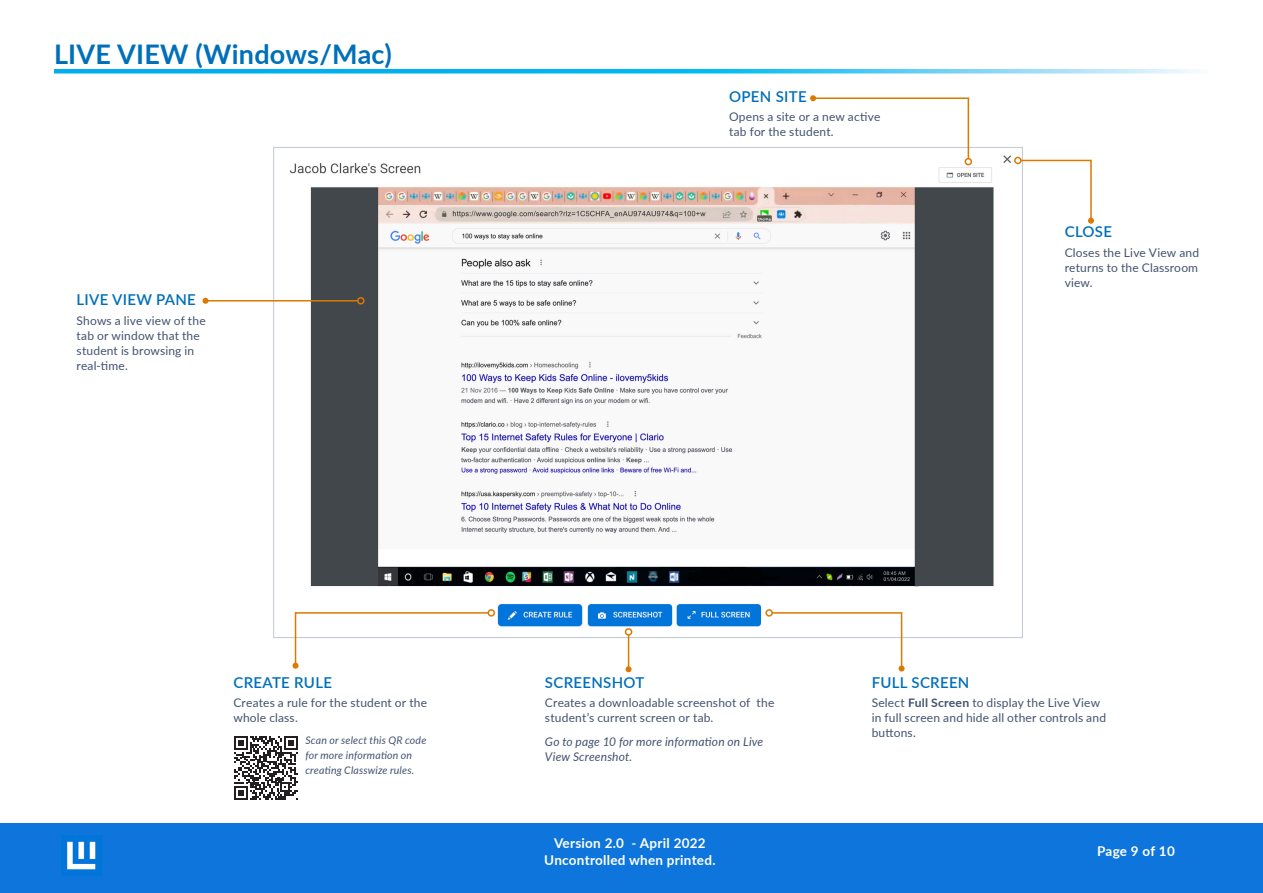
<style>
.page{position:relative;width:1263px;height:893px;background:#fff}
.page>*{position:absolute;margin:0;border:0;box-sizing:border-box;transform-origin:0 0}
.t1{font:700 27px "Lato";letter-spacing:.01em;color:#006fba}
.Box_Title_2{font:600 15px "Lato";letter-spacing:.02em;color:#006fba}
.t2{font:700 13.5px/16.2px "Lato";letter-spacing:.02em;color:#fff;text-align:center}
.Paragraph_1_-_Descri{font:12px/15px "Lato";letter-spacing:.015em;color:#42526e}
.Paragraph_1_-_Descri-2{font:italic 12px/15px "Lato";letter-spacing:.01em;color:#42526e}
.Paragraph_Style_2{font:italic 10.5px/15px "Lato";letter-spacing:.02em;color:#42526e}
.s1{font-weight:700;font-size:11.7px}
</style>
<div class="page">
<div style="left:0;top:824px;width:1263px;height:69px;background:#0d75db"></div>
<img style="left:62px;top:835px;width:40px;height:41px">
<img style="left:290px;top:155px;width:731px;height:481px">
<hr style="left:206px;top:300px;width:152px;height:2px;background:#db7901">
<svg style="left:202px;top:298px;width:6px;height:6px"></svg>
<div style="left:357px;top:297px;width:7px;height:8px;border:2px solid #db7901;border-radius:50%"></div>
<svg style="left:234px;top:736px;width:64px;height:64px"></svg>
<svg style="left:810px;top:95px;width:160px;height:65px"></svg>
<div style="left:964px;top:158px;width:8px;height:7px;border:2px solid #db7901;border-radius:50%"></div>
<svg style="left:771px;top:611px;width:133px;height:60px"></svg>
<div style="left:765px;top:609px;width:8px;height:8px;border:2px solid #db7901;border-radius:50%"></div>
<hr style="left:628px;top:635px;width:1px;height:34px;background:#db7901">
<svg style="left:626px;top:666px;width:6px;height:6px"></svg>
<div style="left:625px;top:628px;width:7px;height:8px;border:2px solid #db7901;border-radius:50%"></div>
<svg style="left:292px;top:611px;width:198px;height:58px"></svg>
<div style="left:488px;top:609px;width:7px;height:8px;border:2px solid #db7901;border-radius:50%"></div>
<div style="left:1014px;top:157px;width:8px;height:7px;border:2px solid #db7901;border-radius:50%"></div>
<svg style="left:1019px;top:159px;width:75px;height:65px"></svg>
<svg style="left:54px;top:69px;width:1145px;height:5px;background:#46c7f3"></svg>
<p class="t1" style="left:54px;top:35px;width:339px">LIVE VIEW (Windows/Mac)</p>
<p class="Box_Title_2" style="left:77px;top:289px;width:121px">LIVE VIEW PANE</p>
<p class="Paragraph_1_-_Descri" style="left:77px;top:312px;width:131px">Shows a live view of the tab or window that the student is browsing in real-time.</p>
<p class="Box_Title_2" style="left:729px;top:86px;width:79px">OPEN SITE</p>
<p class="Paragraph_1_-_Descri" style="left:729px;top:109px;width:153px">Opens a site or a new active tab for the student.</p>
<p class="Box_Title_2" style="left:1065px;top:221px;width:49px">CLOSE</p>
<p class="Paragraph_1_-_Descri" style="left:1065px;top:244px;width:136px;text-align:justify">Closes the Live View and returns to the Classroom view.</p>
<p class="Box_Title_2" style="left:233px;top:671px;width:100px">CREATE RULE</p>
<p class="Paragraph_1_-_Descri" style="left:233px;top:695px;width:195px">Creates a rule for the student or the whole class.</p>
<p class="Paragraph_Style_2" style="left:305px;top:732px;width:123px">Scan or select this QR code for more information on creating Classwize rules.</p>
<p class="Box_Title_2" style="left:545px;top:671px;width:101px">SCREENSHOT</p>
<p class="Paragraph_1_-_Descri" style="left:545px;top:695px;width:231px">Creates a downloadable screenshot of the student’s current screen or tab.</p>
<p class="Paragraph_1_-_Descri-2" style="left:545px;top:733px;width:220px">Go to page 10 for more information on Live<br>View Screenshot.</p>
<p class="Box_Title_2" style="left:872px;top:671px;width:99px">FULL SCREEN</p>
<p class="Paragraph_1_-_Descri" style="left:872px;top:695px;width:236px">Select <span class="s1">Full Screen</span> to display the Live View in full screen and hide all other controls and buttons.</p>
<p class="t2" style="left:544px;top:835px;width:173px">Version 2.0 - April 2022<br>Uncontrolled when printed.</p>
<p class="t2" style="left:1097px;top:842px;width:79px">Page 9 of 10</p>
</div>
